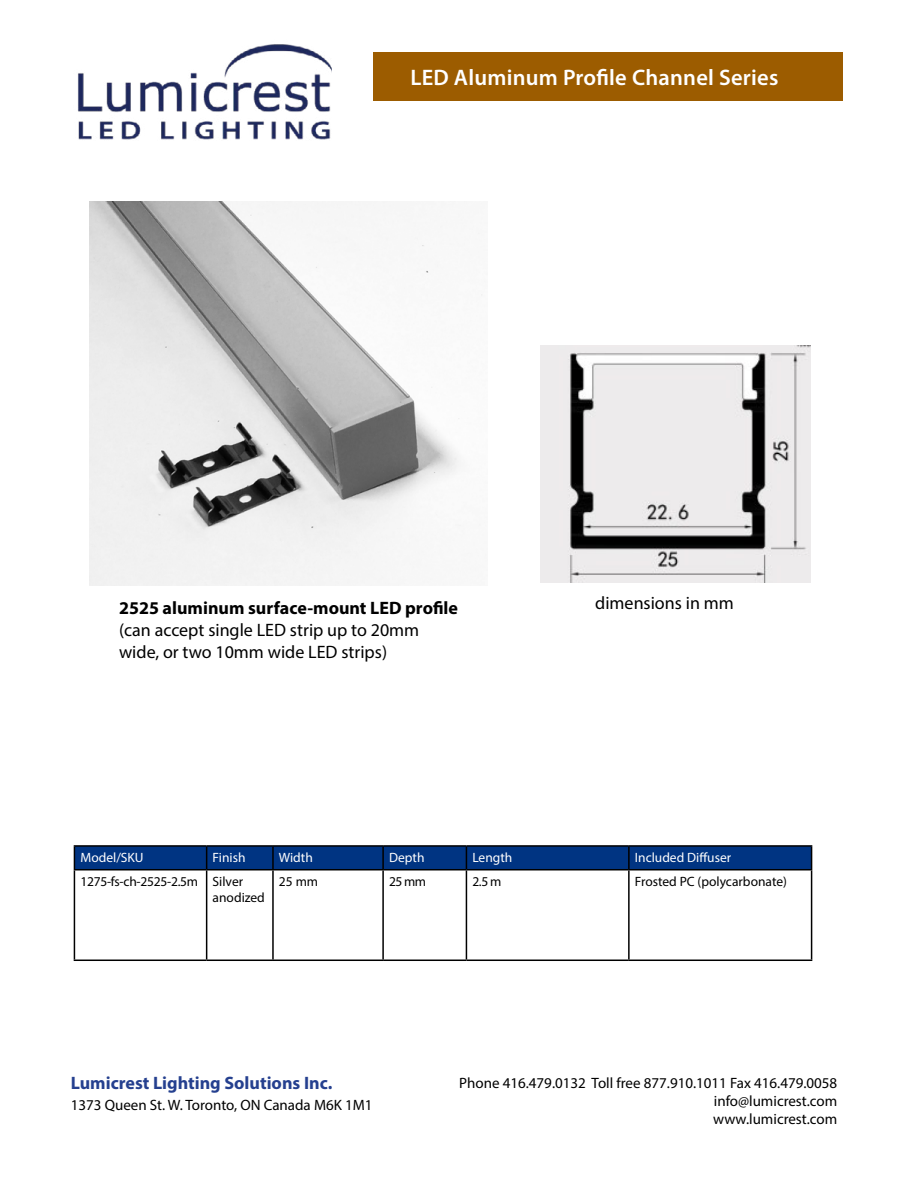
<style>
.page{position:relative;width:918px;height:1188px;background:#fff}
.page>*{position:absolute;margin:0;border:0;box-sizing:border-box;transform-origin:0 0}
.t1{font:600 22.5px "Myriad Pro";letter-spacing:.01em;color:#fff}
.t2{font:18px/21.6px "Myriad Pro";color:#000}
.t3{font:700 18px "Myriad Pro";color:#000}
.t4{font:700 18px "Myriad Pro";color:#25408f}
.t5{font:15px/18px "Myriad Pro";color:#000;text-align:justify}
.t6{font:13.5px/16.2px "Myriad Pro";color:#000}
.t7{font:13.5px "Myriad Pro";color:#fff}
</style>
<div class="page">
<hr style="left:74px;top:870px;width:1px;height:90px;background:#000">
<hr style="left:206px;top:870px;width:1px;height:90px;background:#000">
<hr style="left:272px;top:870px;width:2px;height:90px;background:#000">
<hr style="left:382px;top:870px;width:2px;height:90px;background:#000">
<hr style="left:466px;top:870px;width:1px;height:90px;background:#000">
<hr style="left:628px;top:870px;width:2px;height:90px;background:#000">
<hr style="left:811px;top:870px;width:1px;height:90px;background:#000">
<hr style="left:74px;top:960px;width:133px;height:1px;background:#000">
<hr style="left:207px;top:960px;width:66px;height:1px;background:#000">
<hr style="left:273px;top:960px;width:110px;height:1px;background:#000">
<hr style="left:383px;top:960px;width:83px;height:1px;background:#000">
<hr style="left:466px;top:960px;width:163px;height:1px;background:#000">
<hr style="left:629px;top:960px;width:183px;height:1px;background:#000">
<hr style="left:74px;top:845px;width:133px;height:2px;background:#000">
<hr style="left:207px;top:845px;width:66px;height:2px;background:#000">
<hr style="left:273px;top:845px;width:110px;height:2px;background:#000">
<hr style="left:383px;top:845px;width:83px;height:2px;background:#000">
<hr style="left:466px;top:845px;width:163px;height:2px;background:#000">
<hr style="left:629px;top:845px;width:183px;height:2px;background:#000">
<div style="left:74px;top:846px;width:738px;height:23px;background:#003482"></div>
<hr style="left:74px;top:869px;width:133px;height:1px;background:#000">
<hr style="left:207px;top:869px;width:66px;height:1px;background:#000">
<hr style="left:273px;top:869px;width:110px;height:1px;background:#000">
<hr style="left:383px;top:869px;width:83px;height:1px;background:#000">
<hr style="left:466px;top:869px;width:163px;height:1px;background:#000">
<hr style="left:629px;top:869px;width:183px;height:1px;background:#000">
<div style="left:373px;top:52px;width:470px;height:49px;background:#9c5c00"></div>
<img style="left:78px;top:44px;width:254px;height:96px">
<img style="left:540px;top:346px;width:270px;height:237px">
<img style="left:89px;top:201px;width:393px;height:384px">
<h1 class="t1" style="left:410px;top:63px;width:370px">LED Aluminum Profile Channel Series</h1>
<p class="t3" style="left:119px;top:597px;width:341px">2525 aluminum surface-mount LED profile</p>
<p class="t2" style="left:119px;top:619px;width:302px">(can accept single LED strip up to 20mm wide, or two 10mm wide LED strips)</p>
<p class="t2" style="left:595px;top:592px;width:140px">dimensions in mm</p>
<p class="t7" style="left:80px;top:849px;width:65px">Model/SKU</p>
<p class="t7" style="left:213px;top:849px;width:34px">Finish</p>
<p class="t7" style="left:279px;top:849px;width:35px">Width</p>
<p class="t7" style="left:389px;top:849px;width:37px">Depth</p>
<p class="t7" style="left:472px;top:849px;width:41px">Length</p>
<p class="t7" style="left:635px;top:849px;width:98px">Included Diffuser</p>
<p class="t6" style="left:213px;top:873px;width:54px;text-indent:-132px">1275-fs-ch-2525-2.5m Silver anodized</p>
<p class="t6" style="left:279px;top:873px;width:41px">25 mm</p>
<p class="t6" style="left:389px;top:873px;width:39px">25 mm</p>
<p class="t6" style="left:472px;top:873px;width:31px">2.5 m</p>
<p class="t6" style="left:635px;top:873px;width:154px">Frosted PC (polycarbonate)</p>
<p class="t4" style="left:71px;top:1071px;width:263px">Lumicrest Lighting Solutions Inc.</p>
<p class="t5" style="left:71px;top:1096px;width:303px">1373 Queen St. W. Toronto, ON Canada M6K 1M1</p>
<p class="t5" style="left:713px;top:1074px;width:126px;text-indent:-254px">Phone 416.479.0132 Toll free 877.910.1011 Fax 416.479.0058 info@lumicrest.com www.lumicrest.com</p>
</div>
